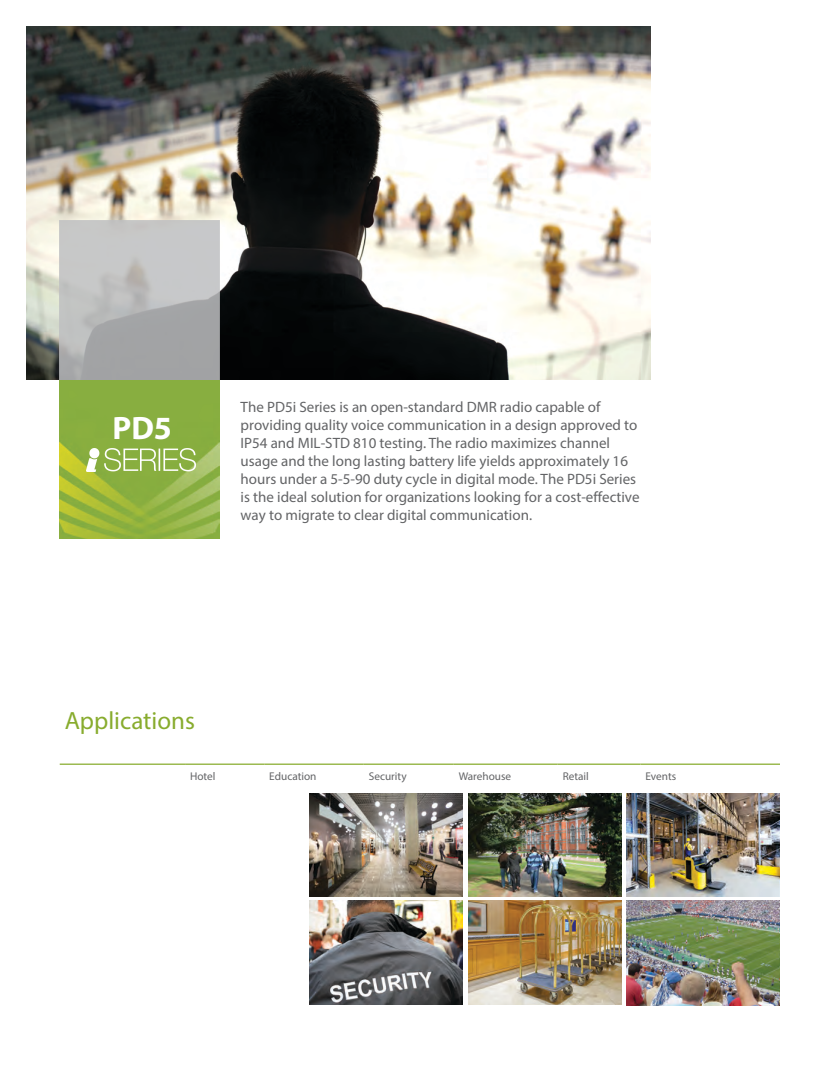
<style>
.page{position:relative;width:840px;height:1065px;background:#fff}
.page>*{position:absolute;margin:0;border:0;box-sizing:border-box;transform-origin:0 0}
.t1{font:700 32.5px "Myriad Pro";color:#fff}
.t2{font:25px "Myriad Pro";color:#88ac2e}
.t3{font:15px/18px "Myriad Pro";color:#636466}
.Apps_Text{font:11.25px "Myriad Pro";color:#636466}
</style>
<div class="page">
<img style="left:60px;top:379px;width:160px;height:160px">
<hr style="left:60px;top:764px;width:125px;height:1px;background:#88ac2e">
<hr style="left:185px;top:764px;width:79px;height:1px;background:#88ac2e">
<hr style="left:264px;top:764px;width:100px;height:1px;background:#88ac2e">
<hr style="left:364px;top:764px;width:90px;height:1px;background:#88ac2e">
<hr style="left:454px;top:764px;width:104px;height:1px;background:#88ac2e">
<hr style="left:558px;top:764px;width:83px;height:1px;background:#88ac2e">
<hr style="left:641px;top:764px;width:139px;height:1px;background:#88ac2e">
<img style="left:310px;top:793px;width:153px;height:104px">
<img style="left:468px;top:901px;width:153px;height:104px">
<img style="left:468px;top:793px;width:153px;height:104px">
<img style="left:310px;top:901px;width:153px;height:104px">
<img style="left:26px;top:26px;width:625px;height:353px">
<img style="left:626px;top:901px;width:154px;height:104px">
<img style="left:627px;top:793px;width:153px;height:104px">
<img style="left:86px;top:449px;width:110px;height:23px">
<h1 class="t1" style="left:112px;top:406px;width:61px">PD5</h1>
<p class="t3" style="left:241px;top:397px;width:401px">The PD5i Series is an open-standard DMR radio capable of providing quality voice communication in a design approved to IP54 and MIL-STD 810 testing. The radio maximizes channel usage and the long lasting battery life yields approximately 16 hours under a 5-5-90 duty cycle in digital mode. The PD5i Series is the ideal solution for organizations looking for a cost-effective way to migrate to clear digital communication.</p>
<p class="t2" style="left:65px;top:705px;width:132px">Applications</p>
<p class="Apps_Text" style="left:190px;top:769px;width:27px">Hotel</p>
<p class="Apps_Text" style="left:269px;top:769px;width:49px">Education</p>
<p class="Apps_Text" style="left:369px;top:769px;width:39px">Security</p>
<p class="Apps_Text" style="left:459px;top:769px;width:54px">Warehouse</p>
<p class="Apps_Text" style="left:563px;top:769px;width:28px">Retail</p>
<p class="Apps_Text" style="left:646px;top:769px;width:32px">Events</p>
</div>
